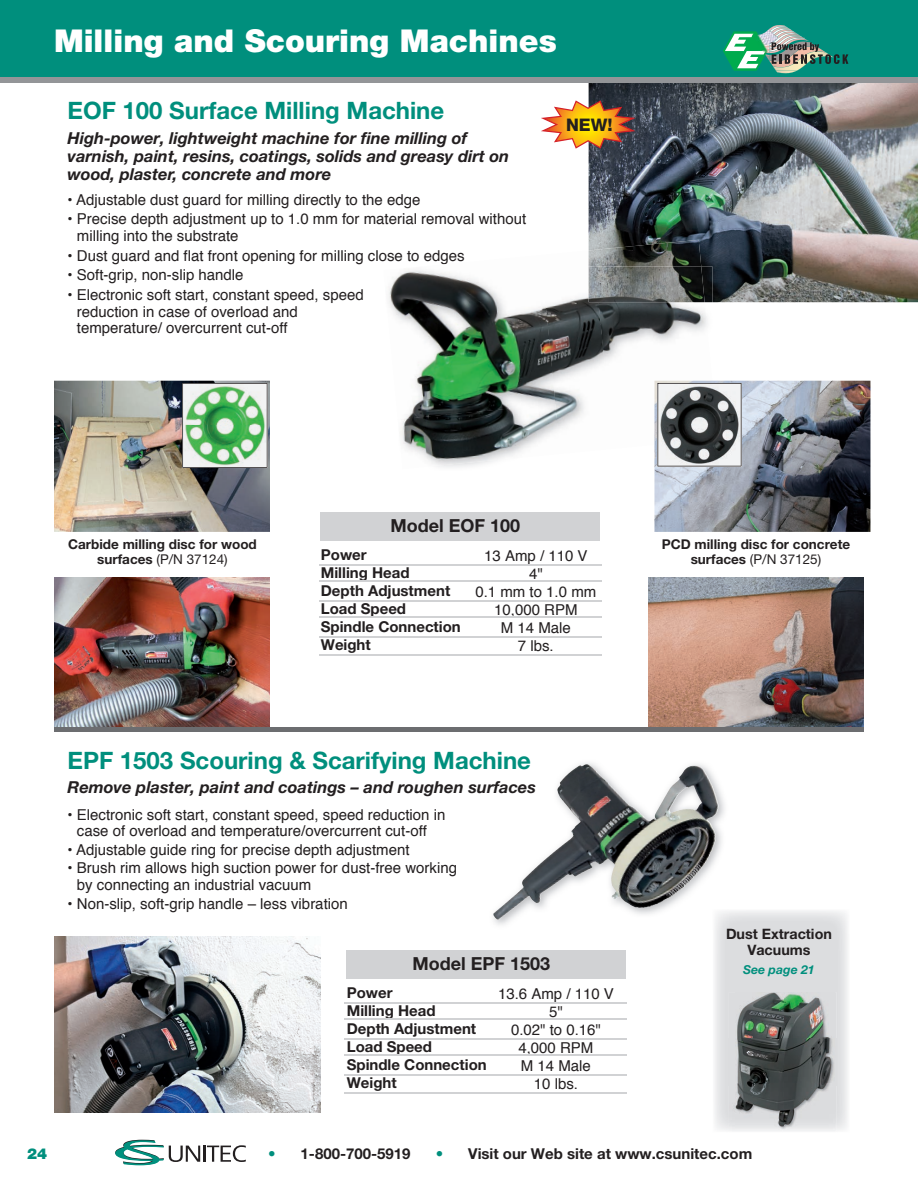
<style>
.page{position:relative;width:918px;height:1188px;background:#fff}
.page>*{position:absolute;margin:0;border:0;box-sizing:border-box;transform-origin:0 0}
.t1{font:900 31.5px "Helvetica Neue";color:#fff}
.t2{font:700 24px "Helvetica Neue";color:#008f7d}
.t3{font:700 18px "Helvetica Neue";color:#231f20}
.t4{font:800 17.4px "Helvetica Neue";color:#231f20}
.t5{font:italic 700 16.5px/18px "Helvetica Neue";color:#231f20}
.t6{font:15px/18px "Helvetica";color:#231f20}
.t7{font:700 15px/18px "Helvetica Neue";color:#231f20}
.t8{font:900 15px "Helvetica Neue";color:#008f7d}
.t9{font:700 14.4px/15.3px "Helvetica Neue";color:#231f20;text-align:center}
.t10{font:700 13.5px/15px "Helvetica Neue";color:#231f20;text-align:center}
.t11{font:italic 700 12.3px "Helvetica Neue";color:#008f7d}
.s1{font-weight:400}
.s2{color:#008f7d}
</style>
<div class="page">
<img style="left:589px;top:83px;width:329px;height:219px">
<img style="left:55px;top:936px;width:266px;height:176px">
<img style="left:493px;top:763px;width:232px;height:162px">
<img style="left:557px;top:764px;width:28px;height:48px">
<img style="left:54px;top:578px;width:216px;height:149px">
<img style="left:648px;top:578px;width:216px;height:149px">
<hr style="left:345px;top:1002px;width:282px;height:2px;background:#d1d2d4">
<hr style="left:345px;top:1019px;width:282px;height:1px;background:#d1d2d4">
<hr style="left:345px;top:1038px;width:282px;height:2px;background:#d1d2d4">
<hr style="left:345px;top:1055px;width:282px;height:1px;background:#d1d2d4">
<div style="left:346px;top:950px;width:279px;height:28px;background:#d1d2d4"></div>
<hr style="left:345px;top:1074px;width:282px;height:2px;background:#d1d2d4">
<hr style="left:345px;top:1092px;width:282px;height:2px;background:#d1d2d4">
<hr style="left:319px;top:564px;width:283px;height:2px;background:#d1d2d4">
<hr style="left:319px;top:581px;width:283px;height:1px;background:#d1d2d4">
<hr style="left:319px;top:600px;width:283px;height:2px;background:#d1d2d4">
<hr style="left:319px;top:617px;width:283px;height:1px;background:#d1d2d4">
<div style="left:320px;top:512px;width:279px;height:28px;background:#d1d2d4"></div>
<hr style="left:319px;top:636px;width:283px;height:2px;background:#d1d2d4">
<hr style="left:319px;top:654px;width:283px;height:2px;background:#d1d2d4">
<img style="left:705px;top:267px;width:8px;height:35px">
<img style="left:588px;top:250px;width:1px;height:17px">
<img style="left:589px;top:240px;width:112px;height:27px">
<img style="left:389px;top:270px;width:153px;height:134px">
<img style="left:542px;top:267px;width:56px;height:161px">
<img style="left:598px;top:302px;width:114px;height:79px">
<img style="left:401px;top:404px;width:159px;height:64px">
<img style="left:589px;top:267px;width:116px;height:35px">
<img style="left:654px;top:381px;width:216px;height:151px">
<img style="left:54px;top:381px;width:216px;height:151px">
<div style="left:0;top:0;width:918px;height:81px;background:#008f7d"></div>
<div style="left:0;top:77px;width:918px;height:6px;background:#939598"></div>
<svg style="left:723px;top:30px;width:125px;height:43px"></svg>
<img style="left:751px;top:25px;width:36px;height:28px">
<hr style="left:203px;top:1146px;width:3px;height:16px;background:#231f20">
<svg style="left:207px;top:1145px;width:39px;height:17px"></svg>
<svg style="left:115px;top:1140px;width:85px;height:25px"></svg>
<svg style="left:182px;top:383px;width:86px;height:85px"></svg>
<svg style="left:657px;top:383px;width:85px;height:83px"></svg>
<img style="left:713px;top:909px;width:16px;height:20px">
<img style="left:736px;top:992px;width:98px;height:138px">
<div style="left:54px;top:727px;width:810px;height:5px;background:#6c6d70"></div>
<svg style="left:541px;top:100px;width:94px;height:49px"></svg>
<h1 class="t1" style="left:54px;top:22px;width:504px">Milling and Scouring Machines</h1>
<h2 class="t2" style="left:68px;top:95px;width:378px">EOF 100 Surface Milling Machine</h2>
<p class="t5" style="left:68px;top:128px;width:443px">High-power, lightweight machine for fine milling of varnish, paint, resins, coatings, solids and greasy dirt on wood, plaster, concrete and more</p>
<p class="t6" style="left:68px;top:191px;width:354px">• Adjustable dust guard for milling directly to the edge</p>
<p class="t6" style="left:77px;top:212px;width:451px;line-height:16.5px;text-indent:-9px">• Precise depth adjustment up to 1.0 mm for material removal without milling into the substrate</p>
<p class="t6" style="left:68px;top:247px;width:399px">• Dust guard and flat front opening for milling close to edges</p>
<p class="t6" style="left:68px;top:267px;width:178px">• Soft-grip, non-slip handle</p>
<p class="t6" style="left:77px;top:288px;width:288px;line-height:16.5px;text-indent:-9px">• Electronic soft start, constant speed, speed reduction in case of overload and temperature/ overcurrent cut-off</p>
<p class="t4" style="left:566px;top:114px;width:48px">NEW!</p>
<p class="t3" style="left:391px;top:514px;width:131px">Model EOF 100</p>
<p class="t10" style="left:68px;top:536px;width:190px">Carbide milling disc for wood surfaces <span class="s1">(P/N 37124)</span></p>
<p class="t10" style="left:662px;top:536px;width:190px">PCD milling disc for concrete surfaces <span class="s1">(P/N 37125)</span></p>
<p class="t7" style="left:321px;top:546px;width:141px">Power<br>Milling Head<br>Depth Adjustment<br>Load Speed<br>Spindle Connection<br>Weight</p>
<p class="t6" style="left:475px;top:547px;width:122px;text-align:center">13 Amp / 110 V<br>4"<br>0.1 mm to 1.0 mm<br>10,000 RPM<br>M 14 Male<br>7 lbs.</p>
<h2 class="t2" style="left:68px;top:745px;width:465px">EPF 1503 Scouring &amp; Scarifying Machine</h2>
<p class="t5" style="left:68px;top:778px;width:470px">Remove plaster, paint and coatings – and roughen surfaces</p>
<p class="t6" style="left:77px;top:807px;width:370px;line-height:16.5px;text-indent:-9px">• Electronic soft start, constant speed, speed reduction in case of overload and temperature/overcurrent cut-off</p>
<p class="t6" style="left:68px;top:841px;width:344px">• Adjustable guide ring for precise depth adjustment</p>
<p class="t6" style="left:77px;top:861px;width:382px;line-height:16.5px;text-indent:-9px">• Brush rim allows high suction power for dust-free working by connecting an industrial vacuum</p>
<p class="t6" style="left:68px;top:895px;width:282px">• Non-slip, soft-grip handle – less vibration</p>
<p class="t3" style="left:413px;top:952px;width:139px">Model EPF 1503</p>
<p class="t7" style="left:347px;top:984px;width:141px">Power<br>Milling Head<br>Depth Adjustment<br>Load Speed<br>Spindle Connection<br>Weight</p>
<p class="t6" style="left:498px;top:985px;width:117px;text-align:center">13.6 Amp / 110 V<br>5"<br>0.02" to 0.16"<br>4,000 RPM<br>M 14 Male<br>10 lbs.</p>
<p class="t9" style="left:726px;top:926px;width:107px">Dust Extraction<br>Vacuums</p>
<p class="t11" style="left:743px;top:962px;width:73px">See page 21</p>
<p class="t8" style="left:27px;top:1145px;width:22px">24</p>
<p class="t7" style="left:268px;top:1144px;width:144px"><span class="s2">•</span> 1-800-700-5919</p>
<p class="t7" style="left:436px;top:1144px;width:318px"><span class="s2">•</span> Visit our Web site at www.csunitec.com</p>
</div>
